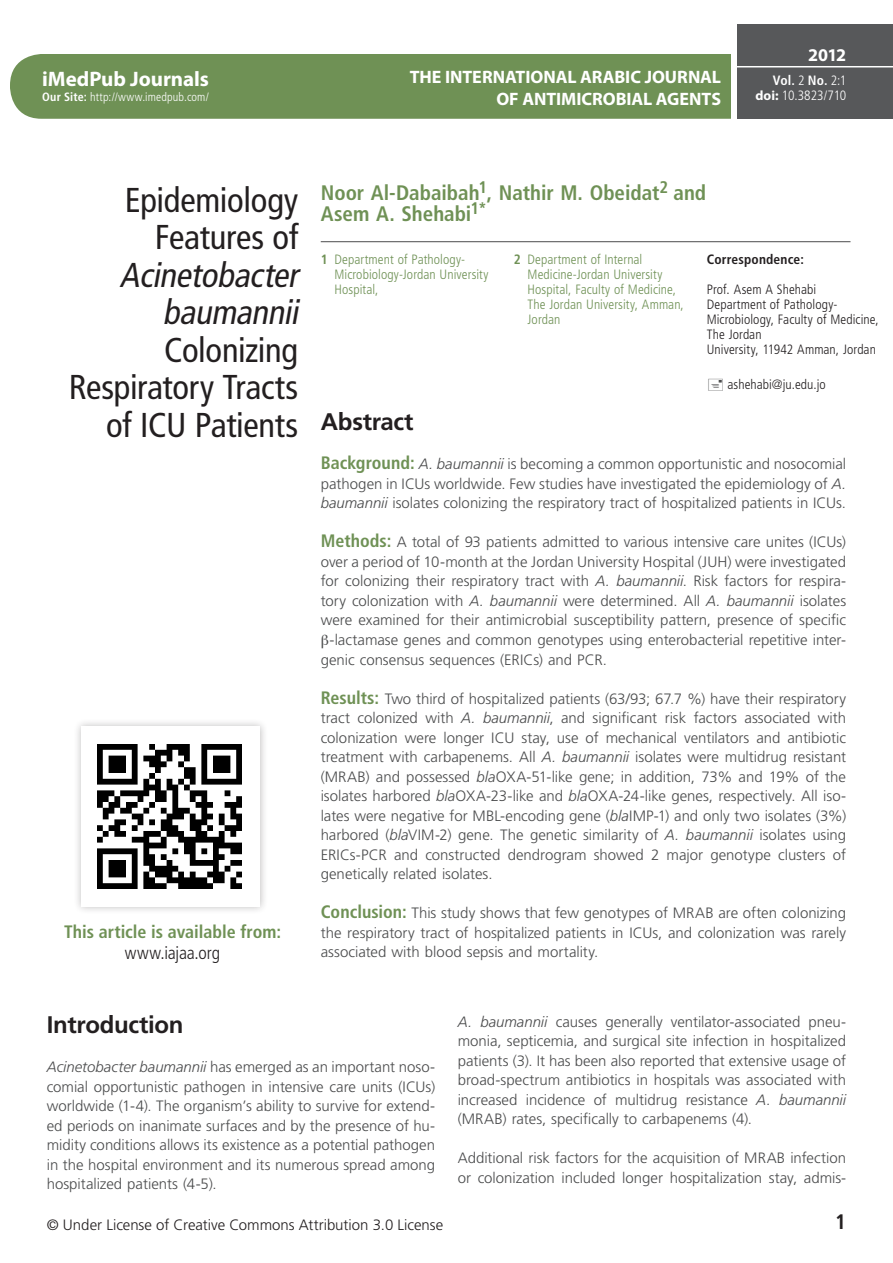
<style>
.page{position:relative;width:893px;height:1263px;background:#fff}
.page>*{position:absolute;margin:0;border:0;box-sizing:border-box;transform-origin:0 0}
._01_TIT{font:condensed 34.5px/37.5px "Frutiger LT Std";letter-spacing:-.01em;color:#231f20;text-align:right}
._02-Subtit{font:700 24px "Frutiger LT Std";letter-spacing:-.015em;color:#231f20}
._04-Autores-nombres{font:700 condensed 21px/21px "Frutiger LT Std";color:#6f9155}
.t1{font:700 21px "Myriad Pro";letter-spacing:-.005em;color:#fff}
._01-txt_80{font:700 condensed 21px "Frutiger LT Std";color:#231f20}
.t2{font:700 18px/21.6px "Myriad Pro";letter-spacing:-.005em;color:#fff;text-align:right}
.t3{font:700 condensed 18px "Frutiger LT Std";color:#6f9155}
.t4{font:300 condensed 18px "Frutiger LT Std";letter-spacing:-.01em;color:#231f20}
._01-txt_80-2{font:300 15px/19.5px "Frutiger LT Std";color:#4b4c4d;text-align:justify}
.t5{font:300 15px "Frutiger LT Std";color:#231f20}
._04a-Autores{font:300 condensed 13.5px/15px "Frutiger LT Std";letter-spacing:.005em;color:#6f9155}
._04a-Autores-2{font:300 condensed 13.5px/15px "Frutiger LT Std";letter-spacing:.005em;color:#231f20}
.t6{font:300 condensed 13.5px "Frutiger LT Std";letter-spacing:-.015em;color:#fff}
._04a-Autores-3{font:700 condensed 13.5px "Frutiger LT Std";letter-spacing:.015em;color:#231f20}
.t7{font:700 condensed 13.5px "Frutiger LT Std";color:#fff}
.t8{font:300 condensed 12px "Frutiger LT Std";letter-spacing:.015em;color:#fff}
.s1{font-weight:700}
.s2{font-weight:300}
.s3{font-family:"Myriad Pro";font-weight:700;font-stretch:normal}
.s4{font-style:italic}
.s5{font-weight:700;font-stretch:condensed;font-size:18px;color:#6f9155}
</style>
<div class="page">
<div style="left:10px;top:54px;width:775px;height:65px;background:#6f9155;border-radius:32px"></div>
<div style="left:736px;top:24px;width:157px;height:95px;background:#57585a"></div>
<div style="left:732px;top:0;width:5px;height:126px;background:#fff"></div>
<hr style="left:736px;top:66px;width:157px;height:1px;background:#fff">
<hr style="left:321px;top:241px;width:529px;height:1px;background:#4b4c4d">
<div style="left:73px;top:718px;width:195px;height:196px;background:#231f20;opacity:.3"></div>
<div style="left:81px;top:726px;width:179px;height:180px;background:#fff"></div>
<img style="left:98px;top:744px;width:144px;height:144px">
<p class="t1" style="left:42px;top:65px;width:168px">iMedPub Journals</p>
<p class="t8" style="left:42px;top:90px;width:168px"><span class="s1">Our Site:</span> http://www.imedpub.com/</p>
<p class="t2" style="left:410px;top:66px;width:313px">THE INTERNATIONAL ARABIC JOURNAL<br>OF ANTIMICROBIAL AGENTS</p>
<p class="t2" style="left:808px;top:43px;width:39px">2012</p>
<p class="t7" style="left:773px;top:72px;width:75px">Vol. <span class="s2">2</span> No. <span class="s2">2:1</span></p>
<p class="t6" style="left:755px;top:87px;width:92px"><span class="s3">doi:</span> 10.3823/710</p>
<p class="_01_TIT" style="left:120px;top:181px;width:187px">Epidemiology<br>Features of<br><span class="s4">Acinetobacter baumannii<br></span>Colonizing</p>
<p class="_01_TIT" style="left:69px;top:369px;width:231px">Respiratory Tracts of ICU Patients</p>
<p class="t3" style="left:64px;top:920px;width:218px">This article is available from:</p>
<p class="t4" style="left:125px;top:942px;width:97px">www.iajaa.org</p>
<p class="_04-Autores-nombres" style="left:321px;top:182px;width:387px">Noor Al-Dabaibah<sup>1</sup>, Nathir M. Obeidat<sup>2</sup> and<br>Asem A. Shehabi<sup>1*</sup></p>
<p class="_04a-Autores" style="left:334px;top:252px;width:155px;text-indent:-14px"><span class="s1">1</span> Department of Pathology-<br>Microbiology-Jordan University<br>Hospital,</p>
<p class="_04a-Autores" style="left:527px;top:252px;width:158px;text-indent:-14px"><span class="s1">2</span> Department of Internal<br>Medicine-Jordan University<br>Hospital, Faculty of Medicine,<br>The Jordan University, Amman,<br>Jordan</p>
<p class="_04a-Autores-3" style="left:707px;top:251px;width:99px">Correspondence:</p>
<p class="_04a-Autores-2" style="left:707px;top:282px;width:111px">Prof. Asem A Shehabi</p>
<p class="_04a-Autores-2" style="left:707px;top:297px;width:173px">Department of Pathology-<br>Microbiology, Faculty of Medicine,<br>The Jordan</p>
<p class="_04a-Autores-2" style="left:707px;top:342px;width:171px">University, 11942 Amman, Jordan</p>
<p class="_04a-Autores-2" style="left:727px;top:377px;width:100px">ashehabi@ju.edu.jo</p>
<p class="_02-Subtit" style="left:321px;top:408px;width:94px">Abstract</p>
<p class="_01-txt_80-2" style="left:321px;top:455px;width:527px"><span class="s5">Background:</span> <span class="s4">A. baumannii</span> is becoming a common opportunistic and nosocomial pathogen in ICUs worldwide. Few studies have investigated the epidemiology of <span class="s4">A. baumannii</span> isolates colonizing the respiratory tract of hospitalized patients in ICUs.</p>
<p class="_01-txt_80-2" style="left:321px;top:533px;width:527px"><span class="s5">Methods:</span> A total of 93 patients admitted to various intensive care unites (ICUs)</p>
<p class="_01-txt_80-2" style="left:321px;top:552px;width:527px">over a period of 10-month at the Jordan University Hospital (JUH) were investigated</p>
<p class="_01-txt_80-2" style="left:321px;top:572px;width:527px">for colonizing their respiratory tract with <span class="s4">A. baumannii</span>. Risk factors for respira-</p>
<p class="_01-txt_80-2" style="left:321px;top:591px;width:527px">tory colonization with <span class="s4">A. baumannii</span> were determined. All <span class="s4">A. baumannii</span> isolates</p>
<p class="_01-txt_80-2" style="left:321px;top:611px;width:527px">were examined for their antimicrobial susceptibility pattern, presence of specific</p>
<p class="_01-txt_80-2" style="left:329px;top:630px;width:518px">-lactamase genes and common genotypes using enterobacterial repetitive inter-</p>
<p class="_01-txt_80-2" style="left:321px;top:650px;width:288px">genic consensus sequences (ERICs) and PCR.</p>
<p class="_01-txt_80-2" style="left:321px;top:689px;width:527px"><span class="s5">Results:</span> Two third of hospitalized patients (63/93; 67.7 %) have their respiratory tract colonized with <span class="s4">A. baumannii</span>, and significant risk factors associated with colonization were longer ICU stay, use of mechanical ventilators and antibiotic treatment with carbapenems. All <span class="s4">A. baumannii</span> isolates were multidrug resistant (MRAB) and possessed <span class="s4">bla</span>OXA-51-like gene; in addition, 73% and 19% of the isolates harbored <span class="s4">bla</span>OXA-23-like and <span class="s4">bla</span>OXA-24-like genes, respectively. All iso&shy;lates were negative for MBL-encoding gene (<span class="s4">bla</span>IMP-1) and only two isolates (3%) harbored (<span class="s4">bla</span>VIM-2) gene. The genetic similarity of <span class="s4">A. baumannii</span> isolates using ERICs-PCR and constructed dendrogram showed 2 major genotype clusters of genetically related isolates.</p>
<p class="_01-txt_80-2" style="left:321px;top:903px;width:527px"><span class="s5">Conclusion:</span> This study shows that few genotypes of MRAB are often colonizing the respiratory tract of hospitalized patients in ICUs, and colonization was rarely associated with blood sepsis and mortality.</p>
<p class="_02-Subtit" style="left:47px;top:1011px;width:138px">Introduction</p>
<p class="_01-txt_80-2" style="left:47px;top:1058px;width:390px"><span class="s4">Acinetobacter baumannii</span> has emerged as an important noso&shy;comial opportunistic pathogen in intensive care units (ICUs) worldwide (1-4). The organism’s ability to survive for extend&shy;ed periods on inanimate surfaces and by the presence of hu&shy;midity conditions allows its existence as a potential pathogen in the hospital environment and its numerous spread among hospitalized patients (4-5).</p>
<p class="_01-txt_80-2" style="left:458px;top:1012px;width:390px"><span class="s4">A. baumannii</span> causes generally ventilator-associated pneu&shy;monia, septicemia, and surgical site infection in hospitalized patients (3). It has been also reported that extensive usage of broad-spectrum antibiotics in hospitals was associated with increased incidence of multidrug resistance <span class="s4">A. baumannii </span>(MRAB) rates, specifically to carbapenems (4).</p>
<p class="_01-txt_80-2" style="left:458px;top:1148px;width:390px">Additional risk factors for the acquisition of MRAB infection or colonization included longer hospitalization stay, admis-</p>
<p class="t5" style="left:47px;top:1216px;width:398px">© Under License of Creative Commons Attribution 3.0 License</p>
<p class="_01-txt_80" style="left:835px;top:1209px;width:12px">1</p>
</div>
